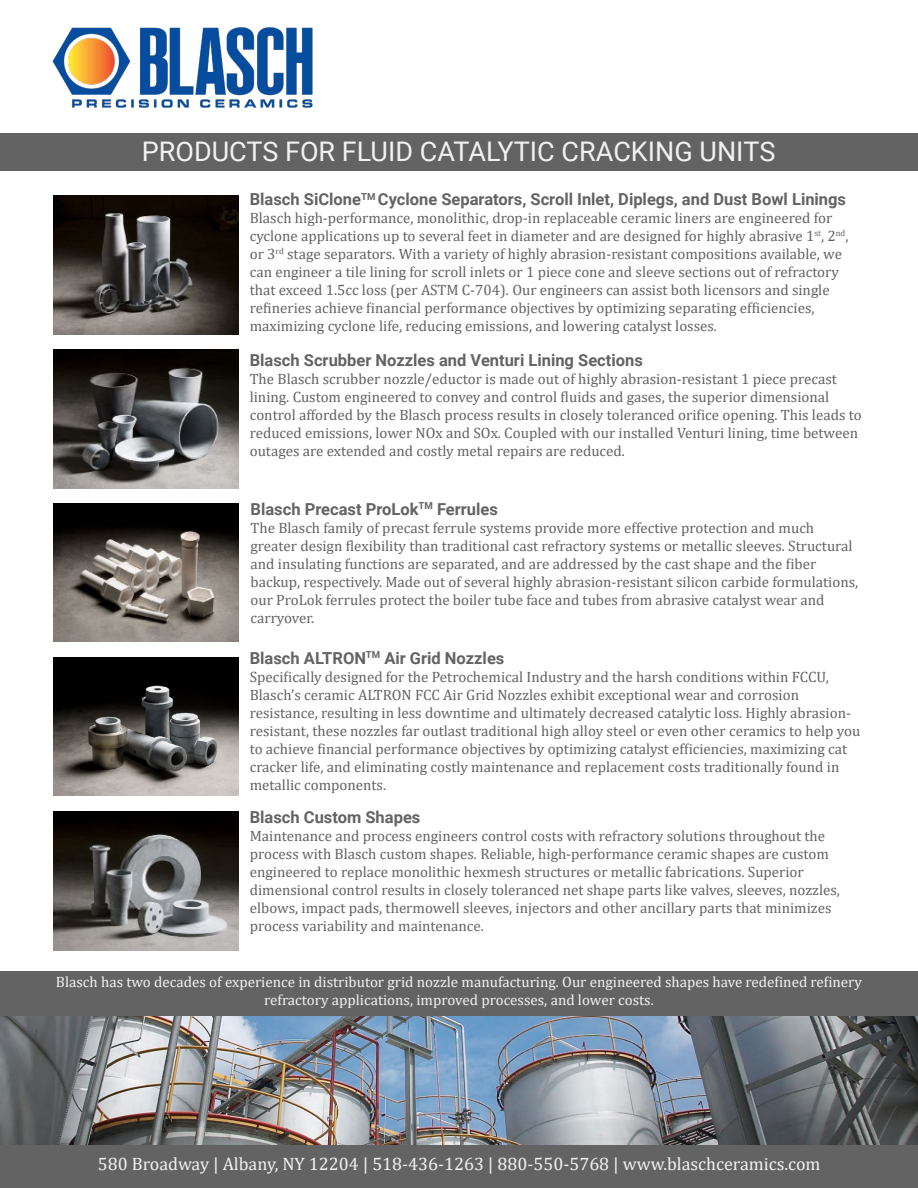
<style>
.page{position:relative;width:918px;height:1188px;background:#fff}
.page>*{position:absolute;margin:0;border:0;box-sizing:border-box;transform-origin:0 0}
.t1{font:27px "Roboto";color:#f2f2f2}
.t2{font:18px "Cambria";color:#f2f2f2}
.t3{font:700 16.5px "Roboto";color:#636363}
.t4{font:15px/18px "Cambria";color:#636363}
.t5{font:15px/18px "Cambria";color:#f2f2f2;text-align:center}
</style>
<div class="page">
<img style="left:0;top:1016px;width:918px;height:129px">
<div style="left:0;top:971px;width:918px;height:45px;background:#636363"></div>
<div style="left:0;top:133px;width:918px;height:38px;background:#636363"></div>
<img style="left:53px;top:196px;width:186px;height:138px">
<img style="left:53px;top:349px;width:186px;height:139px">
<img style="left:53px;top:503px;width:186px;height:139px">
<img style="left:53px;top:657px;width:186px;height:139px">
<img style="left:53px;top:812px;width:186px;height:138px">
<div style="left:0;top:1145px;width:918px;height:42px;background:#636363"></div>
<img style="left:52px;top:27px;width:261px;height:81px">
<h1 class="t1" style="left:142px;top:133px;width:635px">PRODUCTS FOR FLUID CATALYTIC CRACKING UNITS</h1>
<p class="t3" style="left:250px;top:188px;width:598px">Blasch SiClone<sup>TM</sup> Cyclone Separators, Scroll Inlet, Diplegs, and Dust Bowl Linings</p>
<p class="t4" style="left:250px;top:209px;width:600px">Blasch high-performance, monolithic, drop-in replaceable ceramic liners are engineered for cyclone applications up to several feet in diameter and are designed for highly abrasive 1<sup>st</sup>, 2<sup>nd</sup>, or 3<sup>rd</sup> stage separators. With a variety of highly abrasion-resistant compositions available, we can engineer a tile lining for scroll inlets or 1 piece cone and sleeve sections out of refractory that exceed 1.5cc loss (per ASTM C-704). Our engineers can assist both licensors and single refineries achieve financial performance objectives by optimizing separating efficiencies, maximizing cyclone life, reducing emissions, and lowering catalyst losses.</p>
<p class="t3" style="left:250px;top:348px;width:395px">Blasch Scrubber Nozzles and Venturi Lining Sections</p>
<p class="t4" style="left:250px;top:369px;width:613px">The Blasch scrubber nozzle/eductor is made out of highly abrasion-resistant 1 piece precast lining. Custom engineered to convey and control fluids and gases, the superior dimensional control afforded by the Blasch process results in closely toleranced orifice opening. This leads to reduced emissions, lower NOx and SOx. Coupled with our installed Venturi lining, time between outages are extended and costly metal repairs are reduced.</p>
<p class="t3" style="left:251px;top:497px;width:249px">Blasch Precast ProLok<sup>TM</sup> Ferrules</p>
<p class="t4" style="left:251px;top:518px;width:609px">The Blasch family of precast ferrule systems provide more effective protection and much greater design flexibility than traditional cast refractory systems or metallic sleeves. Structural and insulating functions are separated, and are addressed by the cast shape and the fiber backup, respectively. Made out of several highly abrasion-resistant silicon carbide formulations, our ProLok ferrules protect the boiler tube face and tubes from abrasive catalyst wear and carryover.</p>
<p class="t3" style="left:250px;top:646px;width:256px">Blasch ALTRON<sup>TM</sup> Air Grid Nozzles</p>
<p class="t4" style="left:250px;top:668px;width:612px">Specifically designed for the Petrochemical Industry and the harsh conditions within FCCU, Blasch’s ceramic ALTRON FCC Air Grid Nozzles exhibit exceptional wear and corrosion resistance, resulting in less downtime and ultimately decreased catalytic loss. Highly abrasion&shy;resistant, these nozzles far outlast traditional high alloy steel or even other ceramics to help you to achieve financial performance objectives by optimizing catalyst efficiencies, maximizing cat cracker life, and eliminating costly maintenance and replacement costs traditionally found in metallic components.</p>
<p class="t3" style="left:250px;top:805px;width:172px">Blasch Custom Shapes</p>
<p class="t4" style="left:250px;top:827px;width:592px">Maintenance and process engineers control costs with refractory solutions throughout the process with Blasch custom shapes. Reliable, high-performance ceramic shapes are custom engineered to replace monolithic hexmesh structures or metallic fabrications. Superior dimensional control results in closely toleranced net shape parts like valves, sleeves, nozzles, elbows, impact pads, thermowell sleeves, injectors and other ancillary parts that minimizes process variability and maintenance.</p>
<p class="t5" style="left:56px;top:973px;width:808px">Blasch has two decades of experience in distributor grid nozzle manufacturing. Our engineered shapes have redefined refinery refractory applications, improved processes, and lower costs.</p>
<p class="t2" style="left:98px;top:1153px;width:724px">580 Broadway | Albany, NY 12204 | 518-436-1263 | 880-550-5768 | www.blaschceramics.com</p>
</div>
